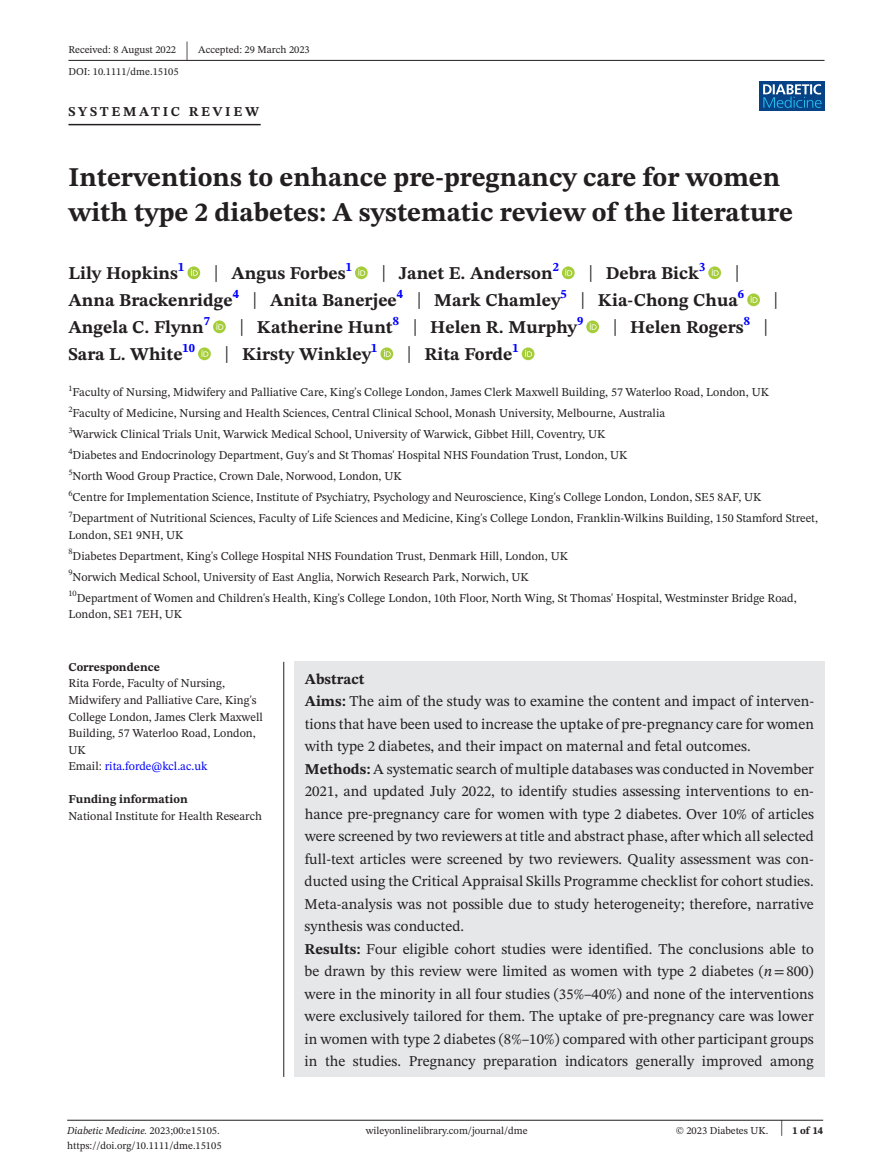
<style>
.page{position:relative;width:893px;height:1174px;background:#fff}
.page>*{position:absolute;margin:0;border:0;box-sizing:border-box;transform-origin:0 0}
.t1{font:700 27px/34.5px "STIX Two Text";color:#231f20}
.t2{font:25.65px "STIX Two Text";color:#231f20;scale:.49 1}
.t3{font:23.4px "STIX Two Text";color:#231f20;scale:.77 1}
.t4{font:700 18px "STIX Two Text";color:#231f20}
.t5{font:15px/22.5px "STIX Two Text";color:#231f20}
.t6{font:700 13.5px "STIX Two Text";letter-spacing:.2em;color:#231f20}
.t7{font:12px/16.5px "STIX Two Text";color:#231f20}
.t8{font:700 12px "STIX Two Text";color:#231f20}
.t9{font:10.5px "STIX Two Text";color:#231f20}
.t10{font:italic 10.5px "STIX Two Text";color:#231f20}
.t11{font:700 10.5px "STIX Two Text";color:#231f20}
.t12{font:8.4px "STIX Two Text";color:#231f20}
.s1{font-weight:400;font-size:23.4px}
.s2{color:#00f}
.s3{font-weight:700}
.s4{font-style:italic}
.s5{font-family:"STIX"}
.s6{font-style:normal}
.s7{font-weight:400;font-size:22.2px}
</style>
<div class="page">
<hr style="left:67px;top:1119px;width:756px;height:1px;background:#231f20">
<div style="left:759px;top:81px;width:65px;height:30px;background:#054286"></div>
<svg style="left:763px;top:84px;width:59px;height:24px"></svg>
<hr style="left:68px;top:60px;width:756px;height:1px;background:#231f20">
<hr style="left:68px;top:124px;width:193px;height:1px;background:#231f20">
<svg style="left:187px;top:266px;width:13px;height:13px"></svg>
<svg style="left:191px;top:269px;width:7px;height:7px"></svg>
<svg style="left:355px;top:266px;width:13px;height:13px"></svg>
<svg style="left:358px;top:269px;width:7px;height:7px"></svg>
<svg style="left:562px;top:266px;width:13px;height:13px"></svg>
<svg style="left:565px;top:269px;width:7px;height:7px"></svg>
<svg style="left:708px;top:266px;width:13px;height:13px"></svg>
<svg style="left:712px;top:269px;width:7px;height:7px"></svg>
<svg style="left:747px;top:293px;width:13px;height:13px"></svg>
<svg style="left:751px;top:296px;width:6px;height:7px"></svg>
<svg style="left:213px;top:320px;width:13px;height:13px"></svg>
<svg style="left:216px;top:323px;width:7px;height:7px"></svg>
<svg style="left:586px;top:320px;width:13px;height:13px"></svg>
<svg style="left:590px;top:323px;width:7px;height:7px"></svg>
<svg style="left:198px;top:347px;width:13px;height:13px"></svg>
<svg style="left:201px;top:350px;width:7px;height:7px"></svg>
<svg style="left:380px;top:347px;width:13px;height:13px"></svg>
<svg style="left:384px;top:350px;width:7px;height:7px"></svg>
<div style="left:522px;top:347px;width:12px;height:13px;background:#a5cd39;border-radius:50%"></div>
<svg style="left:525px;top:350px;width:7px;height:7px"></svg>
<div style="left:294px;top:662px;width:530px;height:415px;background:#e6e7e9"></div>
<hr style="left:283px;top:662px;width:1px;height:415px;background:#231f20">
<p class="t9" style="left:68px;top:42px;width:109px">Received: 8 August 2022</p>
<h2 class="t2" style="left:186px;top:32px;width:8px">|</h2>
<p class="t9" style="left:198px;top:42px;width:113px">Accepted: 29 March 2023</p>
<p class="t9" style="left:68px;top:64px;width:112px">DOI: 10.1111/dme.15105</p>
<p class="t6" style="left:68px;top:101px;width:192px">SYSTEMATIC REVIEW</p>
<h1 class="t1" style="left:68px;top:161px;width:726px">Interventions to enhance pre-pregnancy care for women with type 2 diabetes: A systematic review of the literature</h1>
<h3 class="t4" style="left:68px;top:260px;width:117px">Lily Hopkins<sup>1</sup></h3>
<h3 class="t4" style="left:214px;top:260px;width:140px"><span class="s1">|</span> Angus Forbes<sup>1</sup></h3>
<h3 class="t4" style="left:381px;top:260px;width:179px"><span class="s1">|</span> Janet E. Anderson<sup>2</sup></h3>
<h3 class="t4" style="left:588px;top:260px;width:118px"><span class="s1">|</span> Debra Bick<sup>3</sup></h3>
<h3 class="t3" style="left:735px;top:257px;width:8px">|</h3>
<h3 class="t4" style="left:68px;top:287px;width:677px">Anna Brackenridge<sup>4</sup> <span class="s1">|</span> Anita Banerjee<sup>4</sup> <span class="s1">|</span> Mark Chamley<sup>5</sup> <span class="s1">|</span> Kia-Chong Chua<sup>6</sup></h3>
<h3 class="t3" style="left:774px;top:284px;width:8px">|</h3>
<h3 class="t4" style="left:68px;top:314px;width:143px">Angela C. Flynn<sup>7</sup></h3>
<h3 class="t4" style="left:239px;top:314px;width:345px"><span class="s1">|</span> Katherine Hunt<sup>8</sup> <span class="s1">|</span> Helen R. Murphy<sup>9</sup></h3>
<h3 class="t4" style="left:613px;top:314px;width:157px"><span class="s1">|</span> Helen Rogers<sup>8</sup> <span class="s1">|</span></h3>
<h3 class="t4" style="left:68px;top:341px;width:128px">Sara L. White<sup>10</sup></h3>
<h3 class="t4" style="left:224px;top:341px;width:154px"><span class="s1">|</span> Kirsty Winkley<sup>1</sup></h3>
<h3 class="t4" style="left:407px;top:341px;width:113px"><span class="s1">|</span> Rita Forde<sup>1</sup></h3>
<p class="t7" style="left:68px;top:384px;width:702px"><sup>1</sup>Faculty of Nursing, Midwifery and Palliative Care, King's College London, James Clerk Maxwell Building, 57 Waterloo Road, London, UK</p>
<p class="t12" style="left:68px;top:403px;width:6px">2</p>
<p class="t7" style="left:73px;top:405px;width:594px">Faculty of Medicine, Nursing and Health Sciences, Central Clinical School, Monash University, Melbourne, Australia</p>
<p class="t12" style="left:68px;top:424px;width:6px">3</p>
<p class="t7" style="left:73px;top:426px;width:534px">Warwick Clinical Trials Unit, Warwick Medical School, University of Warwick, Gibbet Hill, Coventry, UK</p>
<p class="t12" style="left:68px;top:445px;width:6px">4</p>
<p class="t7" style="left:73px;top:447px;width:557px">Diabetes and Endocrinology Department, Guy's and St Thomas' Hospital NHS Foundation Trust, London, UK</p>
<p class="t12" style="left:68px;top:466px;width:6px">5</p>
<p class="t7" style="left:73px;top:468px;width:331px">North Wood Group Practice, Crown Dale, Norwood, London, UK</p>
<p class="t12" style="left:68px;top:487px;width:6px">6</p>
<p class="t7" style="left:73px;top:489px;width:691px">Centre for Implementation Science, Institute of Psychiatry, Psychology and Neuroscience, King's College London, London, SE5 8AF, UK</p>
<p class="t12" style="left:68px;top:508px;width:6px">7</p>
<p class="t7" style="left:68px;top:510px;width:751px;text-indent:4px">Department of Nutritional Sciences, Faculty of Life Sciences and Medicine, King's College London, Franklin-Wilkins Building, 150 Stamford Street,<br>London, SE1 9NH, UK</p>
<p class="t12" style="left:68px;top:545px;width:6px">8</p>
<p class="t7" style="left:73px;top:547px;width:497px">Diabetes Department, King's College Hospital NHS Foundation Trust, Denmark Hill, London, UK</p>
<p class="t12" style="left:68px;top:566px;width:6px">9</p>
<p class="t7" style="left:73px;top:568px;width:458px">Norwich Medical School, University of East Anglia, Norwich Research Park, Norwich, UK</p>
<p class="t12" style="left:68px;top:587px;width:10px">10</p>
<p class="t7" style="left:68px;top:589px;width:730px;text-indent:8px">Department of Women and Children's Health, King's College London, 10th Floor, North Wing, St Thomas' Hospital, Westminster Bridge Road,<br>London, SE1 7EH, UK</p>
<p class="t8" style="left:68px;top:658px;width:93px">Correspondence</p>
<p class="t7" style="left:68px;top:675px;width:196px">Rita Forde, Faculty of Nursing,<br>Midwifery and Palliative Care, King's<br>College London, James Clerk Maxwell<br>Building, 57 Waterloo Road, London,<br>UK<br>Email: <span class="s2">rita.forde@kcl.ac.uk</span></p>
<p class="t8" style="left:68px;top:790px;width:121px">Funding information</p>
<p class="t7" style="left:68px;top:807px;width:195px">National Institute for Health Research</p>
<p class="t5" style="left:304px;top:667px;width:511px"><span class="s3">Abstract<br>Aims:</span> The aim of the study was to examine the content and impact of interven&shy;tions that have been used to increase the uptake of pre-pregnancy care for women with type 2 diabetes, and their impact on maternal and fetal outcomes.<br><span class="s3">Methods:</span> A systematic search of multiple databases was conducted in November 2021, and updated July 2022, to identify studies assessing interventions to en&shy;hance pre-pregnancy care for women with type 2 diabetes. Over 10% of articles were screened by two reviewers at title and abstract phase, after which all selected full-text articles were screened by two reviewers. Quality assessment was con&shy;ducted using the Critical Appraisal Skills Programme checklist for cohort studies.<br>Meta-analysis was not possible due to study heterogeneity; therefore, narrative synthesis was conducted.<br><span class="s3">Results:</span> Four eligible cohort studies were identified. The conclusions able to be drawn by this review were limited as women with type 2 diabetes (<span class="s4">n</span><span class="s5">=</span>800) were in the minority in all four studies (35%–40%) and none of the interventions were exclusively tailored for them. The uptake of pre-pregnancy care was lower in women with type 2 diabetes (8%–10%) compared with other participant groups in the studies. Pregnancy preparation indicators generally improved among</p>
<p class="t10" style="left:67px;top:1123px;width:154px">Diabetic Medicine. <span class="s6">2023;00:e15105.</span></p>
<p class="t9" style="left:366px;top:1123px;width:164px">wileyonlinelibrary.com/journal/dme</p>
<p class="t11" style="left:780px;top:1123px;width:45px"><span class="s7">|</span> 1 of 14</p>
<p class="t9" style="left:67px;top:1138px;width:156px">https://doi.org/10.1111/dme.15105</p>
<p class="t9" style="left:676px;top:1123px;width:94px">© 2023 Diabetes UK.</p>
</div>
